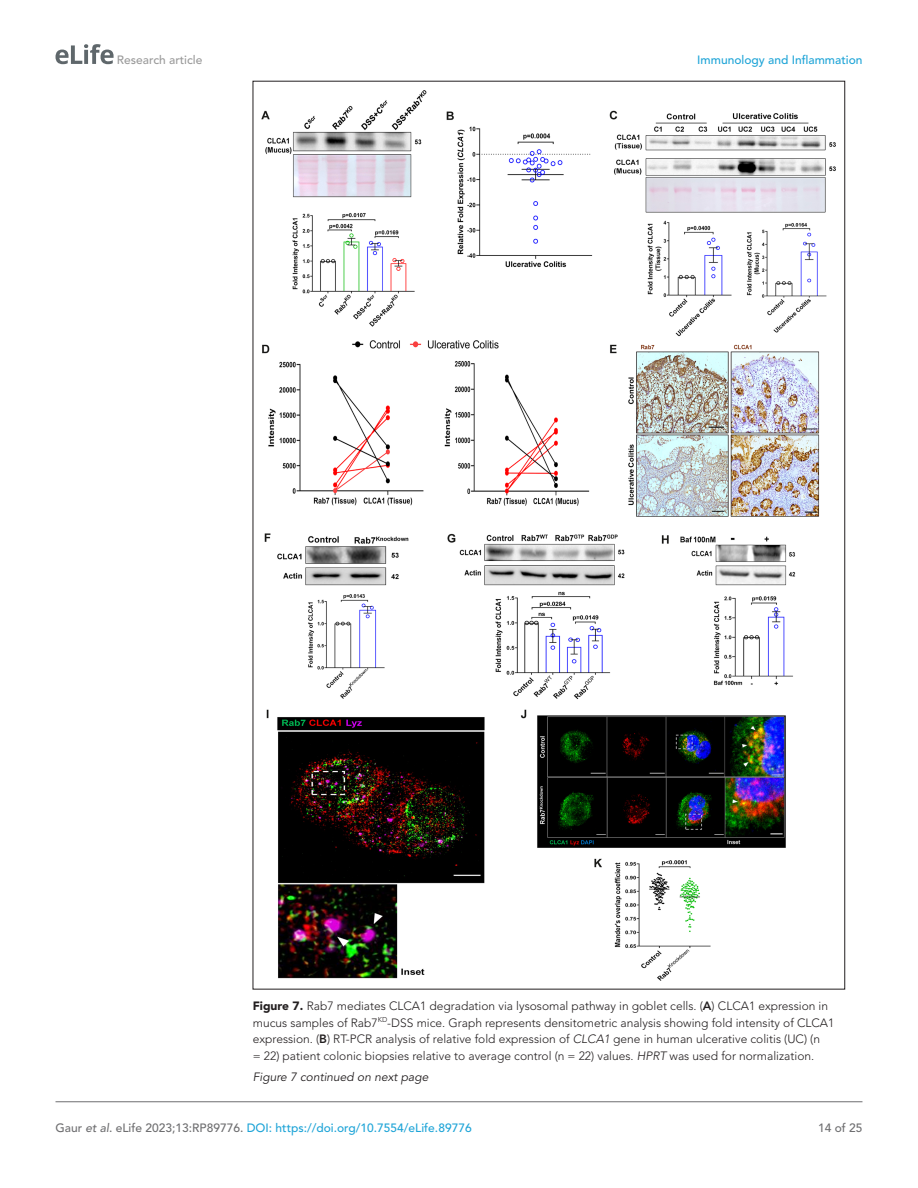
<style>
.page{position:relative;width:918px;height:1188px;background:#fff}
.page>*{position:absolute;margin:0;border:0;box-sizing:border-box;transform-origin:0 0}
.t1{font:300 12px/16.5px "Avenir LT Std";color:#231f20}
.t2{font:500 12px "Avenir LT Std";color:#1ea4d7}
.t3{font:italic 12px "Avenir LT Std";color:#231f20}
.t4{font:500 12px "Avenir LT Std";color:#9a9a9a}
.t5{font:500 12px "Avenir LT Std";color:#6e6e70}
.s1{font-weight:900}
.s2{font-weight:800}
.s3{font-style:italic}
.s4{color:#6e6e70}
.s5{font-style:italic;color:#6e6e70}
</style>
<div class="page">
<svg style="left:56px;top:44px;width:58px;height:20px"></svg>
<hr style="left:56px;top:1101px;width:806px;height:1px;background:#6e6e70">
<img style="left:262px;top:90px;width:574px;height:890px">
<p class="t4" style="left:117px;top:53px;width:87px">Research article</p>
<p class="t2" style="left:697px;top:53px;width:167px">Immunology and Inflammation</p>
<p class="t1" style="left:253px;top:998px;width:583px"><span class="s1">Figure 7.</span> Rab7 mediates CLCA1 degradation via lysosomal pathway in goblet cells. (<span class="s2">A</span>) CLCA1 expression in mucus samples of Rab7<sup>KD</sup>-DSS mice. Graph represents densitometric analysis showing fold intensity of CLCA1 expression. (<span class="s2">B</span>) RT-PCR analysis of relative fold expression of <span class="s3">CLCA1</span> gene in human ulcerative colitis (UC) (n<br>= 22) patient colonic biopsies relative to average control (n = 22) values. <span class="s3">HPRT</span> was used for normalization.</p>
<p class="t3" style="left:253px;top:1070px;width:177px">Figure 7 continued on next page</p>
<p class="t2" style="left:56px;top:1121px;width:418px"><span class="s4">Gaur</span> <span class="s5">et al</span><span class="s4">. eLife 2023;13:RP89776.</span> DOI: https://doi.org/10.7554/eLife.89776</p>
<p class="t5" style="left:818px;top:1121px;width:46px">14 of 25</p>
</div>
